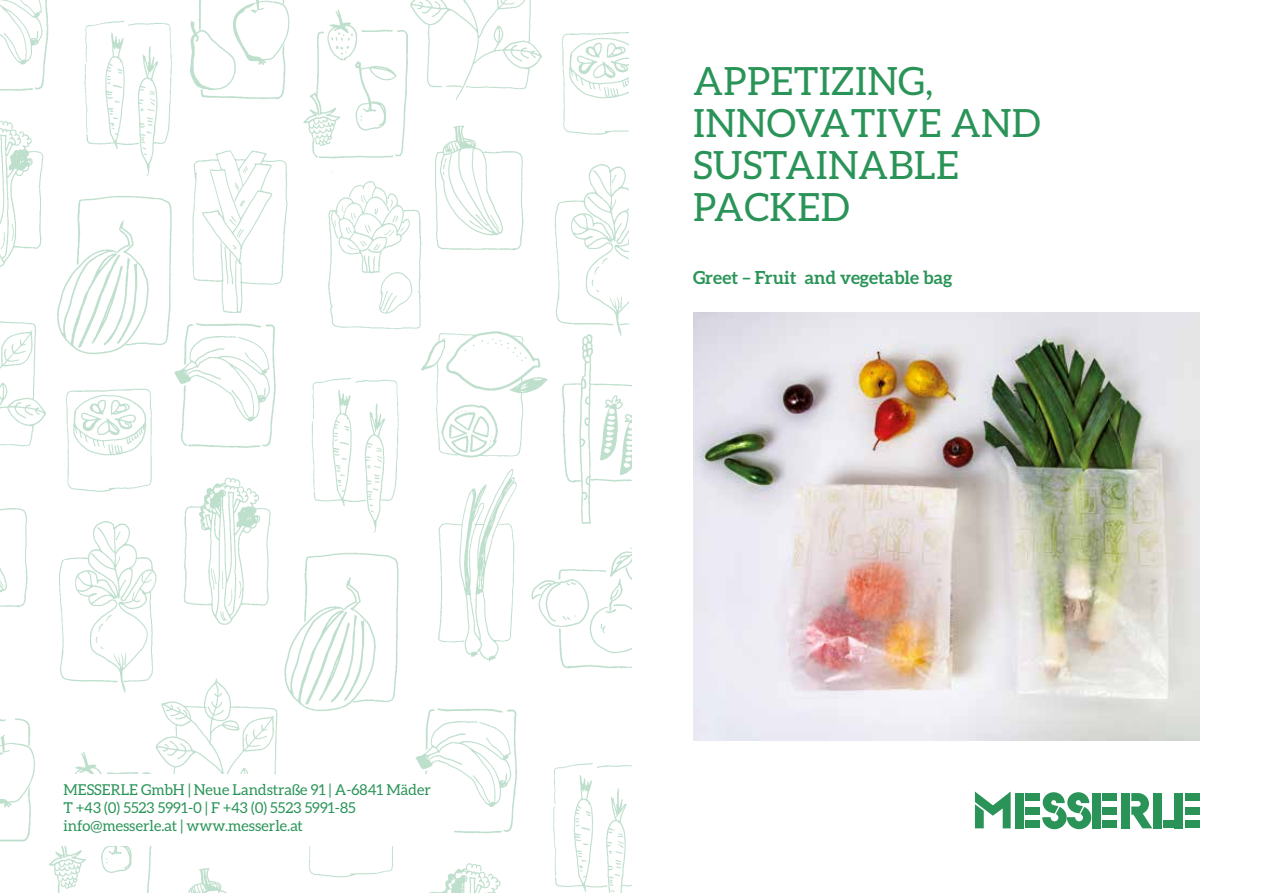
<style>
.page{position:relative;width:1263px;height:893px;background:#fff}
.page>*{position:absolute;margin:0;border:0;box-sizing:border-box;transform-origin:0 0}
.t1{font:39px/42px "Aleo";letter-spacing:.01em;color:#2a9458}
.t2{font:700 18px "Aleo";color:#2a9458}
.t3{font:15px/18px "Aleo";color:#2a9458}
</style>
<div class="page">
<img style="left:693px;top:313px;width:506px;height:427px">
<svg style="left:975px;top:791px;width:36px;height:37px"></svg>
<div style="left:1015px;top:793px;width:8px;height:35px;background:#2a9458"></div>
<div style="left:1025px;top:793px;width:15px;height:8px;background:#2a9458"></div>
<div style="left:1025px;top:820px;width:15px;height:8px;background:#2a9458"></div>
<div style="left:1025px;top:807px;width:15px;height:8px;background:#2a9458"></div>
<div style="left:1093px;top:793px;width:8px;height:35px;background:#2a9458"></div>
<div style="left:1103px;top:793px;width:14px;height:8px;background:#2a9458"></div>
<div style="left:1103px;top:820px;width:14px;height:8px;background:#2a9458"></div>
<div style="left:1103px;top:807px;width:14px;height:7px;background:#2a9458"></div>
<div style="left:1175px;top:793px;width:8px;height:35px;background:#2a9458"></div>
<div style="left:1185px;top:793px;width:14px;height:8px;background:#2a9458"></div>
<div style="left:1185px;top:820px;width:14px;height:8px;background:#2a9458"></div>
<div style="left:1185px;top:807px;width:14px;height:7px;background:#2a9458"></div>
<div style="left:1153px;top:793px;width:8px;height:35px;background:#2a9458"></div>
<div style="left:1163px;top:820px;width:10px;height:8px;background:#2a9458"></div>
<div style="left:1121px;top:793px;width:8px;height:35px;background:#2a9458"></div>
<svg style="left:1131px;top:793px;width:21px;height:35px"></svg>
<svg style="left:1042px;top:792px;width:49px;height:37px"></svg>
<img style="left:190px;top:0;width:439px;height:285px">
<img style="left:0;top:726px;width:631px;height:167px">
<img style="left:0;top:0;width:172px;height:285px">
<img style="left:0;top:285px;width:631px;height:441px">
<div style="left:46px;top:774px;width:408px;height:71px;background:#fff"></div>
<p class="t3" style="left:64px;top:781px;width:369px">MESSERLE GmbH | Neue Landstraße 91 | A-6841 Mäder<br>T +43 (0) 5523 5991-0 | F +43 (0) 5523 5991-85 info@messerle.at | www.messerle.at</p>
<h1 class="t1" style="left:693px;top:60px;width:349px">APPETIZING,<br>INNOVATIVE AND<br>SUSTAINABLE<br>PACKED</h1>
<p class="t2" style="left:693px;top:267px;width:261px">Greet – Fruit and vegetable bag</p>
</div>
